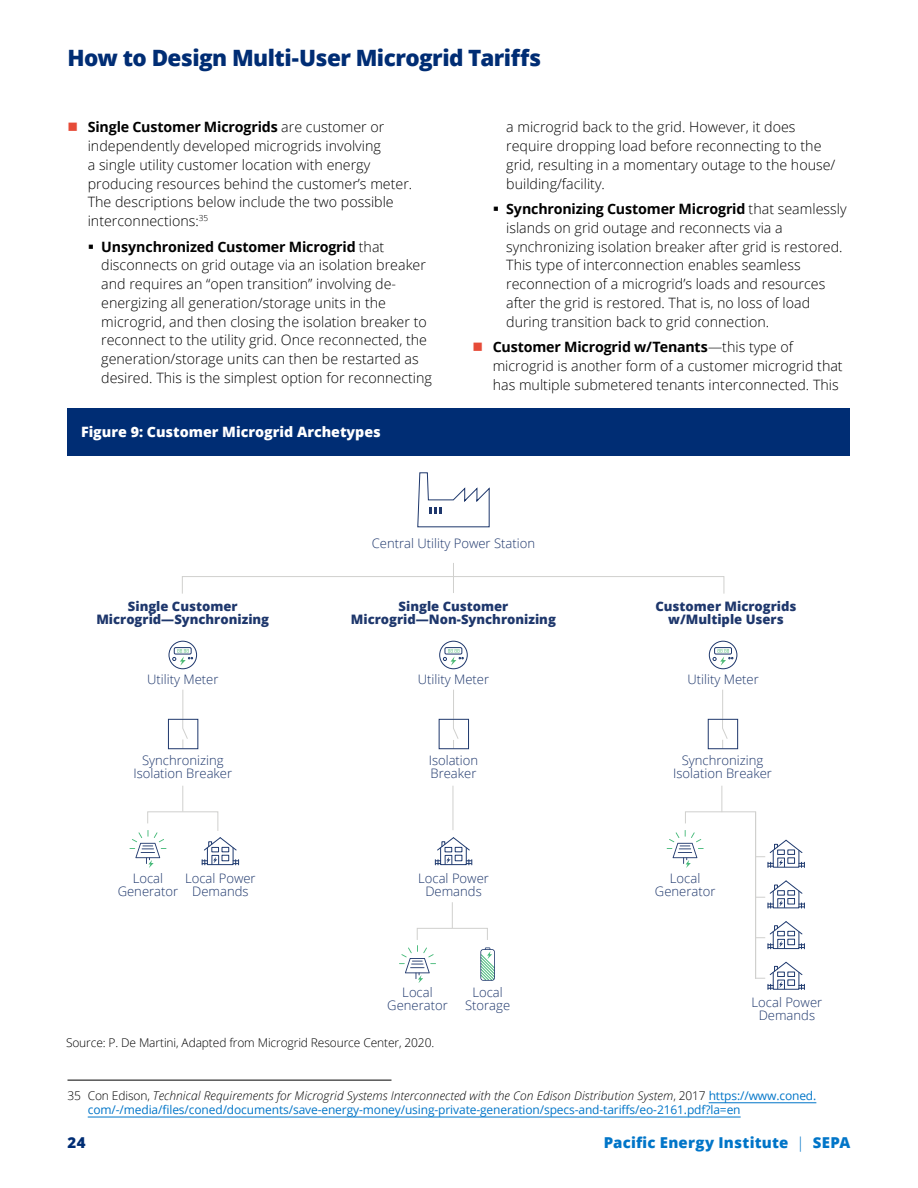
<style>
.page{position:relative;width:918px;height:1188px;background:#fff}
.page>*{position:absolute;margin:0;border:0;box-sizing:border-box;transform-origin:0 0}
.t1{font:800 22.5px "Open Sans";letter-spacing:-.025em;color:#002d74}
.t2{font:800 15px "Open Sans";letter-spacing:.02em;color:#0075c8}
.t3{font:800 15px "Open Sans";color:#002d74}
.t4{font:300 14.25px/18.8px "Open Sans";color:#000}
.t5{font:800 14.25px "Open Sans";color:#fff}
.t6{font:300 13.05px/13px "Open Sans";color:#1e376c;text-align:center}
.t7{font:800 13.05px/13px "Open Sans";color:#1e376c;text-align:center}
.t8{font:12px/14.2px "Open Sans";letter-spacing:-.01em;color:#0075c8}
.t9{font:300 12px "Open Sans";letter-spacing:-.01em;color:#000}
.s1{color:#e64b38}
.s2{font-weight:700}
.s3{font-weight:300;color:#000}
.s4{font-weight:300;font-style:italic;color:#000}
.s5{font-weight:300}
</style>
<div class="page">
<hr style="left:68px;top:1080px;width:324px;height:1px;background:#000">
<hr style="left:709px;top:1102px;width:107px;height:1px;background:#0075c8">
<hr style="left:88px;top:1117px;width:653px;height:1px;background:#0075c8">
<div style="left:68px;top:408px;width:782px;height:47px;background:#002d74"></div>
<svg style="left:399px;top:945px;width:37px;height:38px"></svg>
<svg style="left:435px;top:837px;width:37px;height:28px"></svg>
<svg style="left:480px;top:947px;width:15px;height:34px"></svg>
<hr style="left:453px;top:563px;width:1px;height:30px;background:#d0d0ce">
<div style="left:182px;top:576px;width:542px;height:18px;border:1px solid #d0d0ce"></div>
<hr style="left:453px;top:786px;width:1px;height:44px;background:#d0d0ce">
<svg style="left:130px;top:786px;width:109px;height:82px"></svg>
<svg style="left:452px;top:902px;width:1px;height:26px"></svg>
<div style="left:417px;top:928px;width:71px;height:12px;border:1px solid #d0d0ce"></div>
<div style="left:169px;top:641px;width:28px;height:28px;border:1px solid #1e376c;border-radius:50%"></div>
<div style="left:174px;top:647px;width:17px;height:7px;border:1px solid #1e376c"></div>
<svg style="left:172px;top:649px;width:21px;height:17px"></svg>
<svg style="left:182px;top:690px;width:6px;height:57px"></svg>
<div style="left:168px;top:719px;width:30px;height:30px;border:1px solid #1e376c"></div>
<svg style="left:453px;top:690px;width:6px;height:57px"></svg>
<div style="left:439px;top:719px;width:30px;height:30px;border:1px solid #1e376c"></div>
<svg style="left:722px;top:690px;width:6px;height:57px"></svg>
<div style="left:708px;top:719px;width:30px;height:30px;border:1px solid #1e376c"></div>
<div style="left:439px;top:641px;width:29px;height:28px;border:1px solid #1e376c;border-radius:50%"></div>
<div style="left:445px;top:647px;width:17px;height:7px;border:1px solid #1e376c"></div>
<svg style="left:443px;top:649px;width:21px;height:17px"></svg>
<div style="left:709px;top:641px;width:28px;height:28px;border:1px solid #1e376c;border-radius:50%"></div>
<div style="left:714px;top:647px;width:18px;height:7px;border:1px solid #1e376c"></div>
<svg style="left:713px;top:649px;width:20px;height:17px"></svg>
<svg style="left:417px;top:472px;width:73px;height:56px"></svg>
<svg style="left:667px;top:786px;width:138px;height:204px"></svg>
<hr style="left:755px;top:812px;width:1px;height:166px;background:#d0d0ce">
<h1 class="t1" style="left:68px;top:41px;width:475px">How to Design Multi-User Microgrid Tariffs</h1>
<p class="t4" style="left:88px;top:117px;width:326px;text-indent:-20px"><span class="s1">■</span> <span class="s2">Single Customer Microgrids</span> are customer or independently developed microgrids involving<br>a single utility customer location with energy producing resources behind the customer’s meter.<br>The descriptions below include the two possible interconnections:<sup>35</sup></p>
<p class="t4" style="left:101px;top:237px;width:332px;text-indent:-13px">▪ <span class="s2">Unsynchronized Customer Microgrid</span> that disconnects on grid outage via an isolation breaker and requires an “open transition” involving de&shy;energizing all generation/storage units in the microgrid, and then closing the isolation breaker to reconnect to the utility grid. Once reconnected, the generation/storage units can then be restarted as desired. This is the simplest option for reconnecting</p>
<p class="t5" style="left:81px;top:421px;width:301px">Figure 9: Customer Microgrid Archetypes</p>
<p class="t4" style="left:506px;top:117px;width:331px">a microgrid back to the grid. However, it does require dropping load before reconnecting to the grid, resulting in a momentary outage to the house/ building/facility.</p>
<p class="t4" style="left:506px;top:199px;width:342px;text-indent:-13px">▪ <span class="s2">Synchronizing Customer Microgrid</span> that seamlessly islands on grid outage and reconnects via a synchronizing isolation breaker after grid is restored.<br>This type of interconnection enables seamless reconnection of a microgrid’s loads and resources after the grid is restored. That is, no loss of load during transition back to grid connection.</p>
<p class="t4" style="left:493px;top:337px;width:352px;text-indent:-20px"><span class="s1">■</span> <span class="s2">Customer Microgrid w/Tenants</span>—this type of microgrid is another form of a customer microgrid that has multiple submetered tenants interconnected. This</p>
<p class="t7" style="left:96px;top:599px;width:174px">Single Customer<br>Microgrid—Synchronizing</p>
<p class="t6" style="left:147px;top:673px;width:73px">Utility Meter</p>
<p class="t6" style="left:372px;top:536px;width:165px">Central Utility Power Station</p>
<p class="t7" style="left:351px;top:599px;width:206px">Single Customer<br>Microgrid—Non-Synchronizing</p>
<p class="t7" style="left:655px;top:599px;width:142px">Customer Microgrids w/Multiple Users</p>
<p class="t6" style="left:418px;top:673px;width:73px">Utility Meter</p>
<p class="t6" style="left:687px;top:673px;width:73px">Utility Meter</p>
<p class="t6" style="left:133px;top:753px;width:100px">Synchronizing<br>Isolation Breaker</p>
<p class="t6" style="left:429px;top:753px;width:51px;text-align:left">Isolation<br>Breaker</p>
<p class="t6" style="left:673px;top:753px;width:100px">Synchronizing<br>Isolation Breaker</p>
<p class="t6" style="left:118px;top:871px;width:62px">Local<br>Generator</p>
<p class="t6" style="left:185px;top:871px;width:72px">Local Power<br>Demands</p>
<p class="t6" style="left:418px;top:871px;width:72px">Local Power<br>Demands</p>
<p class="t6" style="left:655px;top:871px;width:62px">Local<br>Generator</p>
<p class="t6" style="left:387px;top:986px;width:62px">Local<br>Generator</p>
<p class="t6" style="left:465px;top:986px;width:47px">Local<br>Storage</p>
<p class="t6" style="left:752px;top:995px;width:72px">Local Power<br>Demands</p>
<p class="t9" style="left:66px;top:1035px;width:370px">Source: P. De Martini, Adapted from Microgrid Resource Center, 2020.</p>
<p class="t8" style="left:88px;top:1088px;width:730px;text-indent:-20px"><span class="s3">35 Con Edison,</span> <span class="s4">Technical Requirements for Microgrid Systems Interconnected with the Con Edison Distribution System</span><span class="s3">, 2017</span> https://www.coned. com/-/media/files/coned/documents/save-energy-money/using-private-generation/specs-and-tariffs/eo-2161.pdf?la=en</p>
<p class="t3" style="left:68px;top:1131px;width:20px">24</p>
<p class="t2" style="left:604px;top:1131px;width:248px">Pacific Energy Institute <span class="s5">|</span> SEPA</p>
</div>
